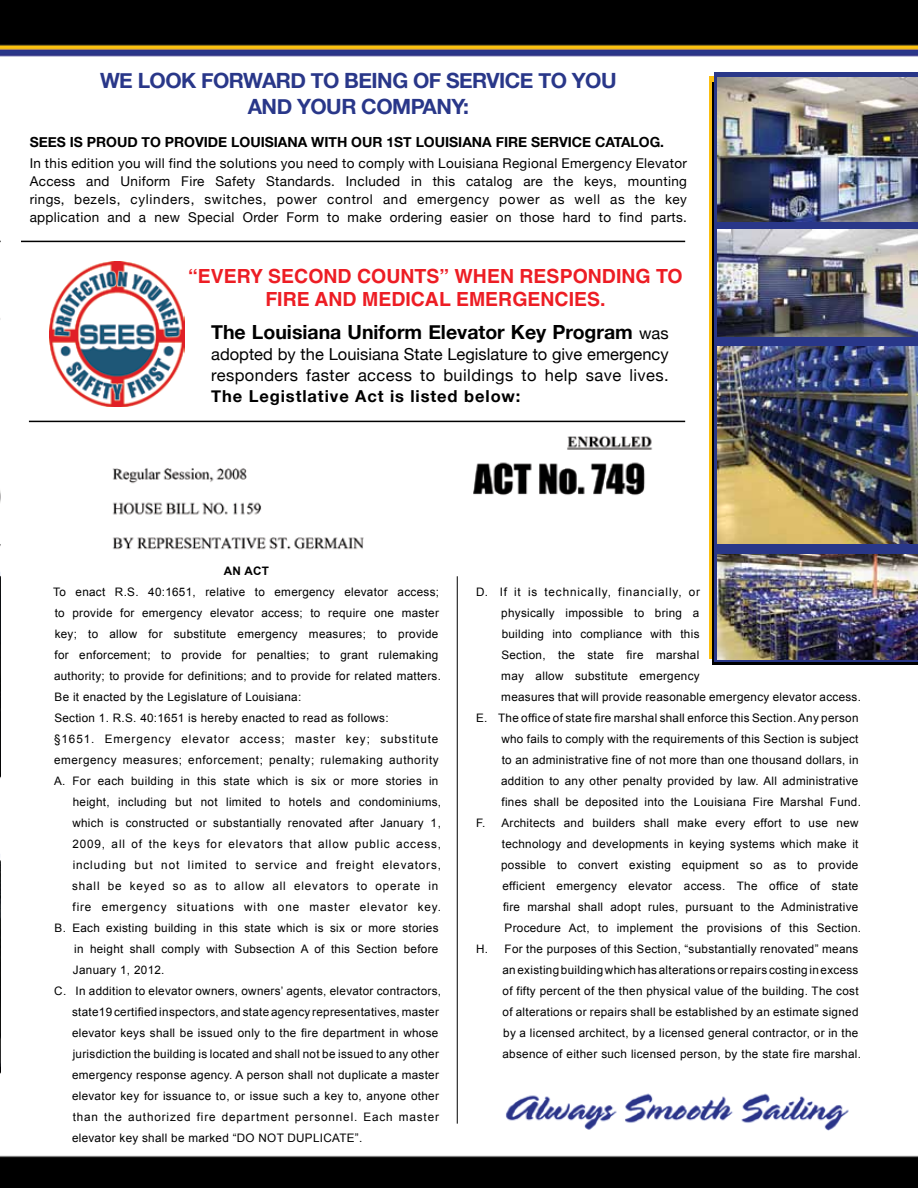
<style>
.page{position:relative;width:918px;height:1188px;background:#fff}
.page>*{position:absolute;margin:0;border:0;box-sizing:border-box;transform-origin:0 0}
.t1{font:700 21px/25.2px "Helvetica Neue";letter-spacing:-.025em;color:#293789;text-align:center}
.t2{font:700 19.5px/23.4px "Helvetica";color:#ed1d24;text-align:center}
.t3{font:700 19.5px "Helvetica Neue";color:#000}
.t4{font:16.5px/21px "Helvetica Neue";color:#000}
.t5{font:700 16.5px "Helvetica Neue";letter-spacing:.055em;color:#000}
.t6{font:700 13.95px "Helvetica Neue";color:#000}
.t7{font:13.5px/18px "Helvetica Neue";letter-spacing:.025em;color:#000;text-align:justify}
.t8{font:11.7px "Arial";letter-spacing:.025em;color:#000}
.t9{font:11.7px "Arial";letter-spacing:.075em;color:#000}
.t10{font:11.7px "Arial";letter-spacing:.05em;color:#000}
.t11{font:700 11.7px "Arial";color:#000}
.s1{font-weight:400;font-size:16.5px}
</style>
<div class="page">
<img style="left:0;top:0;width:918px;height:1188px">
<hr style="left:0;top:241px;width:685px;height:1px;background:#000">
<hr style="left:29px;top:421px;width:656px;height:1px;background:#000">
<div style="left:714px;top:72px;width:204px;height:589px;background:#293789"></div>
<img style="left:717px;top:77px;width:201px;height:144px">
<img style="left:717px;top:229px;width:201px;height:107px">
<img style="left:718px;top:346px;width:200px;height:198px">
<img style="left:717px;top:554px;width:201px;height:105px">
<img style="left:49px;top:262px;width:136px;height:144px">
<hr style="left:457px;top:576px;width:1px;height:548px;background:#000">
<img style="left:503px;top:1086px;width:349px;height:45px">
<div style="left:1px;top:65px;width:20px;height:1080px;background:#fff"></div>
<img style="left:37px;top:433px;width:647px;height:133px">
<h1 class="t1" style="left:100px;top:68px;width:518px">WE LOOK FORWARD TO BEING OF SERVICE TO YOU<br>AND YOUR COMPANY:</h1>
<p class="t6" style="left:30px;top:134px;width:636px">SEES IS PROUD TO PROVIDE LOUISIANA WITH OUR 1ST LOUISIANA FIRE SERVICE CATALOG.</p>
<p class="t7" style="left:30px;top:154px;width:659px">In this edition you will find the solutions you need to comply with Louisiana Regional Emergency Elevator Access and Uniform Fire Safety Standards. Included in this catalog are the keys, mounting rings, bezels, cylinders, switches, power control and emergency power as well as the key application and a new Special Order Form to make ordering easier on those hard to find parts.</p>
<h2 class="t2" style="left:188px;top:264px;width:496px">“EVERY SECOND COUNTS” WHEN RESPONDING TO<br>FIRE AND MEDICAL EMERGENCIES.</h2>
<h2 class="t3" style="left:211px;top:320px;width:459px">The Louisiana Uniform Elevator Key Program <span class="s1">was</span></h2>
<h3 class="t4" style="left:211px;top:344px;width:459px">adopted by the Louisiana State Legislature to give emergency responders faster access to buildings to help save lives.</h3>
<h3 class="t5" style="left:211px;top:386px;width:311px">The Legistlative Act is listed below:</h3>
<p class="t11" style="left:224px;top:564px;width:47px">AN ACT</p>
<p class="t8" style="left:53px;top:585px;width:387px">To enact R.S. 40:1651, relative to emergency elevator access;</p>
<p class="t8" style="left:55px;top:606px;width:386px">to provide for emergency elevator access; to require one master</p>
<p class="t8" style="left:55px;top:627px;width:385px">key; to allow for substitute emergency measures; to provide</p>
<p class="t8" style="left:55px;top:648px;width:385px">for enforcement; to provide for penalties; to grant rulemaking</p>
<p class="t8" style="left:54px;top:669px;width:388px">authority; to provide for definitions; and to provide for related matters.</p>
<p class="t8" style="left:55px;top:690px;width:248px">Be it enacted by the Legislature of Louisiana:</p>
<p class="t8" style="left:54px;top:711px;width:336px">Section 1. R.S. 40:1651 is hereby enacted to read as follows:</p>
<p class="t9" style="left:54px;top:732px;width:386px">§1651. Emergency elevator access; master key; substitute</p>
<p class="t10" style="left:54px;top:753px;width:386px">emergency measures; enforcement; penalty; rulemaking authority</p>
<p class="t8" style="left:54px;top:774px;width:386px">A. For each building in this state which is six or more stories in</p>
<p class="t8" style="left:73px;top:795px;width:370px">height, including but not limited to hotels and condominiums,</p>
<p class="t8" style="left:72px;top:816px;width:370px">which is constructed or substantially renovated after January 1,</p>
<p class="t9" style="left:72px;top:837px;width:370px">2009, all of the keys for elevators that allow public access,</p>
<p class="t9" style="left:73px;top:858px;width:370px">including but not limited to service and freight elevators,</p>
<p class="t9" style="left:72px;top:879px;width:368px">shall be keyed so as to allow all elevators to operate in</p>
<p class="t9" style="left:73px;top:900px;width:370px">fire emergency situations with one master elevator key.</p>
<p class="t8" style="left:55px;top:921px;width:385px">B. Each existing building in this state which is six or more stories</p>
<p class="t8" style="left:74px;top:942px;width:366px">in height shall comply with Subsection A of this Section before</p>
<p class="t8" style="left:73px;top:963px;width:93px">January 1, 2012.</p>
<p class="t8" style="left:54px;top:984px;width:388px">C. In addition to elevator owners, owners’ agents, elevator contractors,</p>
<p class="t8" style="left:72px;top:1005px;width:368px">state19 certified inspectors, and state agency representatives, master</p>
<p class="t8" style="left:72px;top:1026px;width:368px">elevator keys shall be issued only to the fire department in whose</p>
<p class="t8" style="left:73px;top:1047px;width:368px">jurisdiction the building is located and shall not be issued to any other</p>
<p class="t8" style="left:72px;top:1068px;width:368px">emergency response agency. A person shall not duplicate a master</p>
<p class="t8" style="left:72px;top:1089px;width:368px">elevator key for issuance to, or issue such a key to, anyone other</p>
<p class="t9" style="left:73px;top:1110px;width:368px">than the authorized fire department personnel. Each master</p>
<p class="t8" style="left:72px;top:1131px;width:292px">elevator key shall be marked “DO NOT DUPLICATE”.</p>
<p class="t9" style="left:476px;top:584px;width:225px">D. If it is technically, financially, or</p>
<p class="t8" style="left:501px;top:605px;width:200px">physically impossible to bring a</p>
<p class="t8" style="left:502px;top:626px;width:199px">building into compliance with this</p>
<p class="t8" style="left:501px;top:647px;width:200px">Section, the state fire marshal</p>
<p class="t8" style="left:501px;top:668px;width:200px">may allow substitute emergency</p>
<p class="t8" style="left:501px;top:689px;width:361px">measures that will provide reasonable emergency elevator access.</p>
<p class="t8" style="left:476px;top:710px;width:384px">E. The office of state fire marshal shall enforce this Section. Any person</p>
<p class="t8" style="left:501px;top:731px;width:359px">who fails to comply with the requirements of this Section is subject</p>
<p class="t8" style="left:502px;top:752px;width:358px">to an administrative fine of not more than one thousand dollars, in</p>
<p class="t8" style="left:501px;top:773px;width:359px">addition to any other penalty provided by law. All administrative</p>
<p class="t8" style="left:502px;top:794px;width:361px">fines shall be deposited into the Louisiana Fire Marshal Fund.</p>
<p class="t8" style="left:476px;top:815px;width:384px">F. Architects and builders shall make every effort to use new</p>
<p class="t8" style="left:502px;top:836px;width:358px">technology and developments in keying systems which make it</p>
<p class="t8" style="left:501px;top:857px;width:359px">possible to convert existing equipment so as to provide</p>
<p class="t8" style="left:503px;top:878px;width:357px">efficient emergency elevator access. The office of state</p>
<p class="t8" style="left:503px;top:899px;width:357px">fire marshal shall adopt rules, pursuant to the Administrative</p>
<p class="t8" style="left:505px;top:920px;width:358px">Procedure Act, to implement the provisions of this Section.</p>
<p class="t8" style="left:476px;top:941px;width:384px">H. For the purposes of this Section, “substantially renovated” means</p>
<p class="t8" style="left:503px;top:962px;width:357px">an existing building which has alterations or repairs costing in excess</p>
<p class="t8" style="left:503px;top:983px;width:358px">of fifty percent of the then physical value of the building. The cost</p>
<p class="t8" style="left:503px;top:1004px;width:357px">of alterations or repairs shall be established by an estimate signed</p>
<p class="t8" style="left:503px;top:1025px;width:357px">by a licensed architect, by a licensed general contractor, or in the</p>
<p class="t8" style="left:503px;top:1046px;width:360px">absence of either such licensed person, by the state fire marshal.</p>
</div>
